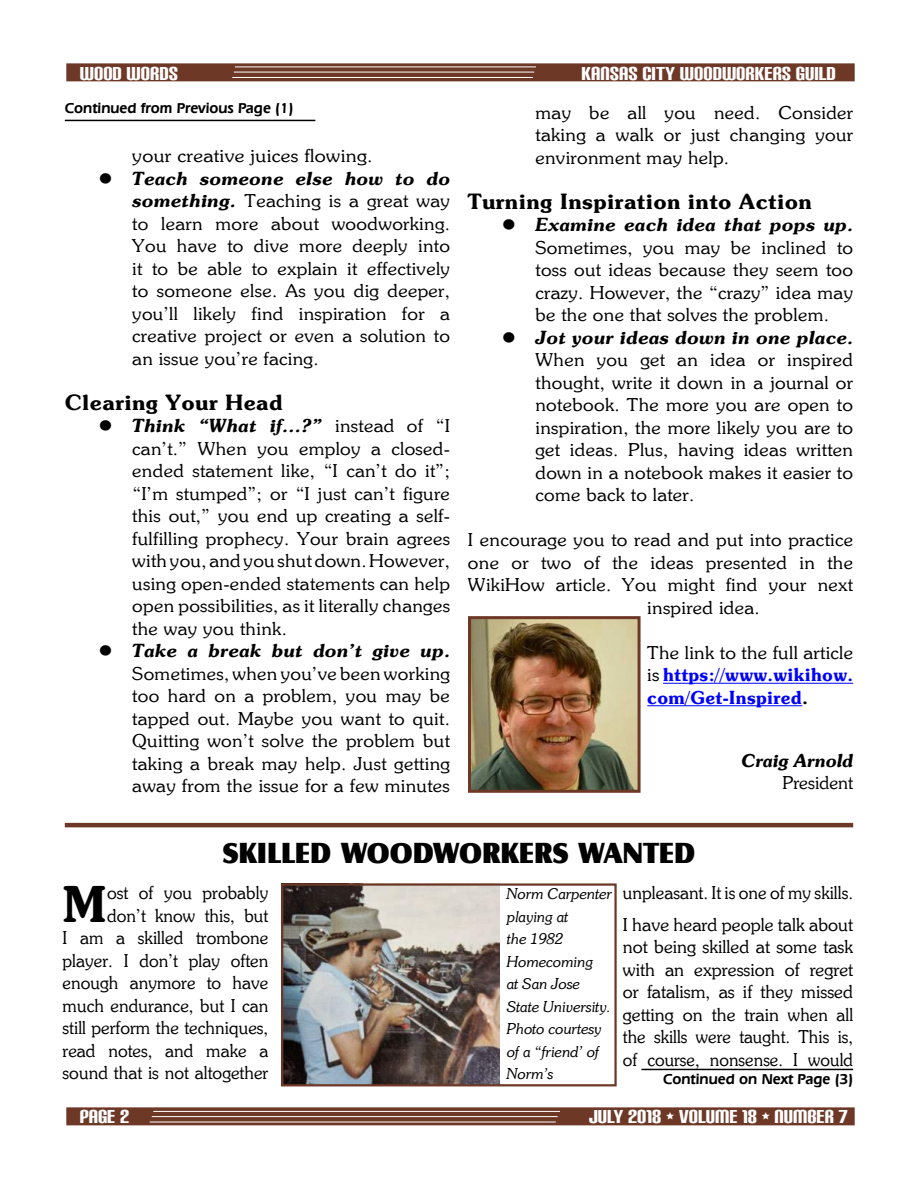
<style>
.page{position:relative;width:918px;height:1188px;background:#fff}
.page>*{position:absolute;margin:0;border:0;box-sizing:border-box;transform-origin:0 0}
.t1{font:49.05px "Souvienne Bold SWFTE";color:#000}
.t2{font:30px "Castle T Ultr";color:#000}
.t3{font:22.5px "Carbon Block";color:#fff}
.t4{font:21px "Souvienne Bold SWFTE";letter-spacing:.015em;color:#000;scale:1.06 1}
.t5{font:18px/22.5px "Souvienne Regular SWFTE";letter-spacing:.015em;color:#000;text-align:justify;scale:1.06 1}
.t6{font:18px/22.5px "Souvienne Regular SWFTE";letter-spacing:.015em;color:#000;text-align:right}
.t7{font:18px "Souvienne Bold Italic SWFTE";letter-spacing:.015em;color:#000;scale:1.06 1}
.t8{font:18px/22.5px "Souvienne Bold SWFTE";letter-spacing:.015em;color:#00f}
.t9{font:18px "Souvienne Regular SWFTE";letter-spacing:.015em;color:#000;scale:1.1 1}
.t10{font:18px "Souvienne Bold Italic SWFTE";letter-spacing:.015em;color:#000}
.t11{font:15px/22.5px "Souvienne Italic SWFTE";color:#000}
.t12{font:600 15px "Eras IT Cby BT";color:#000}
.s1{font-family:"Souvienne Bold Italic SWFTE"}
.s2{font-family:"Souvienne Regular SWFTE"}
.s3{font-family:"Souvienne Regular SWFTE";color:#000}
.s4{color:#000}
</style>
<div class="page">
<img style="left:472px;top:620px;width:165px;height:169px">
<div style="left:468px;top:616px;width:173px;height:177px;border:3px solid #6e3827"></div>
<hr style="left:663px;top:683px;width:190px;height:1px;background:#00f">
<hr style="left:647px;top:705px;width:155px;height:1px;background:#00f">
<hr style="left:65px;top:120px;width:250px;height:1px;background:#000">
<hr style="left:65px;top:823px;width:788px;height:4px;background:#6e3827">
<hr style="left:641px;top:1069px;width:212px;height:1px;background:#000">
<div style="left:66px;top:63px;width:789px;height:18px;background:#6e3827"></div>
<hr style="left:235px;top:67px;width:301px;height:1px;background:#fff">
<hr style="left:232px;top:77px;width:301px;height:1px;background:#fff">
<hr style="left:234px;top:72px;width:300px;height:1px;background:#fff">
<div style="left:66px;top:1107px;width:789px;height:18px;background:#6e3827"></div>
<hr style="left:153px;top:1111px;width:407px;height:1px;background:#fff">
<hr style="left:150px;top:1122px;width:406px;height:1px;background:#fff">
<hr style="left:152px;top:1116px;width:406px;height:1px;background:#fff">
<img style="left:284px;top:886px;width:216px;height:197px">
<div style="left:281px;top:883px;width:336px;height:203px;border:2px solid #6e3827"></div>
<p class="t3" style="left:80px;top:59px;width:100px">WOOD WORDS</p>
<p class="t3" style="left:581px;top:59px;width:256px">KANSAS CITY WOODWORKERS GUILD</p>
<p class="t12" style="left:65px;top:103px;width:230px">Continued from Previous Page (1)</p>
<p class="t9" style="left:132px;top:148px;width:220px">your creative juices flowing.</p>
<p class="t7" style="left:132px;top:171px;width:301px">Teach someone else how to do</p>
<p class="t5" style="left:132px;top:190px;width:301px"><span class="s1">something.</span> Teaching is a great way to learn more about woodworking.<br>You have to dive more deeply into it to be able to explain it effectively to someone else. As you dig deeper, you’ll likely find inspiration for a creative project or even a solution to an issue you’re facing.</p>
<p class="t4" style="left:65px;top:394px;width:207px">Clearing Your Head</p>
<p class="t7" style="left:132px;top:419px;width:301px">Think “What if...?” <span class="s2">instead of “I</span></p>
<p class="t5" style="left:132px;top:438px;width:301px">can’t.” When you employ a closed&shy;ended statement like, “I can’t do it”; “I’m stumped”; or “I just can’t figure this out,” you end up creating a self&shy;fulfilling prophecy. Your brain agrees with you, and you shut down. However, using open-ended statements can help open possibilities, as it literally changes the way you think.</p>
<p class="t7" style="left:132px;top:644px;width:301px">Take a break but don’t give up.</p>
<p class="t5" style="left:132px;top:663px;width:301px">Sometimes, when you’ve been working too hard on a problem, you may be tapped out. Maybe you want to quit.<br>Quitting won’t solve the problem but taking a break may help. Just getting away from the issue for a few minutes</p>
<p class="t5" style="left:536px;top:102px;width:301px">may be all you need. Consider taking a walk or just changing your environment may help.</p>
<p class="t4" style="left:468px;top:193px;width:326px">Turning Inspiration into Action</p>
<p class="t7" style="left:535px;top:218px;width:301px">Examine each idea that pops up.</p>
<p class="t5" style="left:535px;top:237px;width:301px">Sometimes, you may be inclined to toss out ideas because they seem too crazy. However, the “crazy” idea may be the one that solves the problem.</p>
<p class="t7" style="left:535px;top:331px;width:301px">Jot your ideas down in one place.</p>
<p class="t5" style="left:535px;top:350px;width:301px">When you get an idea or inspired thought, write it down in a journal or notebook. The more you are open to inspiration, the more likely you are to get ideas. Plus, having ideas written down in a notebook makes it easier to come back to later.</p>
<p class="t5" style="left:468px;top:530px;width:365px">I encourage you to read and put into practice</p>
<p class="t5" style="left:468px;top:552px;width:365px">one or two of the ideas presented in the</p>
<p class="t5" style="left:468px;top:575px;width:365px">WikiHow article. You might find your next</p>
<p class="t5" style="left:647px;top:597px;width:108px">inspired idea.</p>
<p class="t5" style="left:647px;top:642px;width:196px">The link to the full article</p>
<p class="t8" style="left:647px;top:665px;width:207px"><span class="s3">is</span> https://www.wikihow. com/Get-Inspired<span class="s4">.</span></p>
<p class="t10" style="left:741px;top:754px;width:113px">Craig Arnold</p>
<p class="t6" style="left:782px;top:773px;width:72px">President</p>
<h2 class="t2" style="left:223px;top:840px;width:474px">SKILLED WOODWORKERS WANTED</h2>
<p class="t6" style="left:63px;top:883px;width:207px">ost of you probably<br>don’t know this, but<br>I am a skilled trombone player. I don’t play often enough anymore to have much endurance, but I can still perform the techniques, read notes, and make a sound that is not altogether</p>
<p class="t11" style="left:507px;top:884px;width:107px">Norm Carpenter playing at<br>the 1982<br>Homecoming<br>at San Jose<br>State University.<br>Photo courtesy of a “friend’ of<br>Norm’s</p>
<p class="t6" style="left:623px;top:878px;width:232px;line-height:31.5px;text-align:left">unpleasant. It is one of my skills.<br>I have heard people talk about</p>
<h1 class="t1" style="left:63px;top:886px;width:46px">M</h1>
<p class="t6" style="left:623px;top:937px;width:232px;text-align:justify">not being skilled at some task with an expression of regret or fatalism, as if they missed getting on the train when all the skills were taught. This is, of course, nonsense. I would</p>
<p class="t12" style="left:663px;top:1073px;width:192px">Continued on Next Page (3)</p>
<p class="t3" style="left:80px;top:1102px;width:51px">PAGE 2</p>
<p class="t3" style="left:589px;top:1102px;width:260px">JULY 2018 • VOLUME 18 • NUMBER 7</p>
</div>
